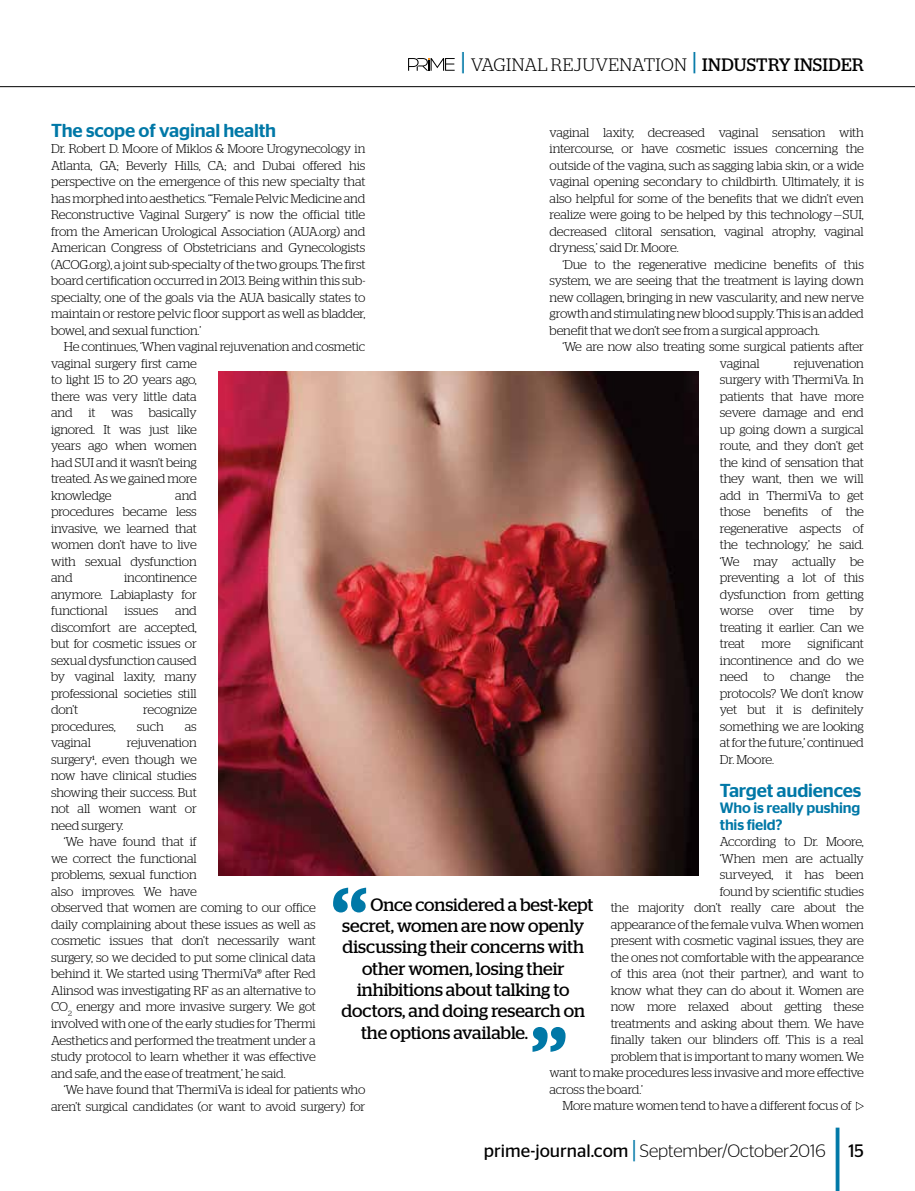
<style>
.page{position:relative;width:915px;height:1191px;background:#fff}
.page>*{position:absolute;margin:0;border:0;box-sizing:border-box;transform-origin:0 0}
.t1{font:500 18.75px "Stag Sans";letter-spacing:-.01em;color:#0078a7}
.t2{font:18px "Stag";color:#000}
.t3{font:300 18px "Stag Sans";color:#000}
.t4{font:300 18px "Stag";letter-spacing:-.015em;color:#000}
.t5{font:18px "Stag Sans";color:#000}
.t6{font:500 15px/16.5px "Stag Sans";letter-spacing:-.01em;color:#0078a7}
.t7{font:300 12.75px/16.5px "Stag";letter-spacing:-.015em;color:#000;text-align:justify}
.s1{font-weight:500;font-size:27px;color:#0078a7}
.s2{font-weight:400}
.s3{font-weight:400;font-size:27px;color:#0078a7}
</style>
<div class="page">
<hr style="left:0;top:86px;width:914px;height:1px;background:#000">
<svg style="left:408px;top:58px;width:46px;height:13px"></svg>
<svg style="left:855px;top:1101px;width:8px;height:9px"></svg>
<svg style="left:333px;top:887px;width:33px;height:25px"></svg>
<svg style="left:532px;top:1027px;width:33px;height:24px"></svg>
<img style="left:218px;top:371px;width:480px;height:504px">
<h2 class="t4" style="left:461px;top:54px;width:403px"><span class="s1">|</span> vaginal rejuvenation <span class="s1">|</span> <span class="s2">industry insider</span></h2>
<h1 class="t1" style="left:51px;top:119px;width:226px">The scope of vaginal health</h1>
<p class="t7" style="left:51px;top:140px;width:316px">Dr. Robert D. Moore of Miklos &amp; Moore Urogynecology in Atlanta, GA; Beverly Hills, CA; and Dubai offered his perspective on the emergence of this new specialty that has morphed into aesthetics. ‘“Female Pelvic Medicine and Reconstructive Vaginal Surgery” is now the official title from the American Urological Association (AUA</p>
<p class="t7" style="left:549px;top:124px;width:316px">vaginal laxity, decreased vaginal sensation with intercourse, or have cosmetic issues concerning the outside of the vagina, such as sagging labia skin, or a wide vaginal opening secondary to childbirth. Ultimately, it is also helpful for some of the benefits that we didn’t even realize were going to be helped by this technology — SUI, decreased clitoral sensation, vaginal atrophy, vaginal dryness,’ said Dr. Moore.</p>
<p class="t7" style="left:549px;top:256px;width:316px;text-indent:13px">‘Due to the regenerative medicine benefits of this system, we are seeing that the treatment is laying down new collagen, bringing in new vascularity, and new nerve growth and stimulating new blood supply. This is an added benefit that we don’t see from a surgical approach.</p>
<p class="t7" style="left:719px;top:338px;width:145px;text-indent:-157px">‘We are now also treating some surgical patients after vaginal</p>
<p class="t7" style="left:51px;top:223px;width:316px;text-indent:266px">.org) and American Congress of Obstetricians and Gynecologists (ACOG.org), a joint sub-specialty of the two groups. The first board certification occurred in 2013. Being within this sub&shy;specialty, one of the goals via the AUA</p>
<p class="t7" style="left:51px;top:289px;width:316px;text-indent:217px">basically states to maintain or restore pelvic floor support as well as bladder, bowel, and sexual function.’</p>
<p class="t7" style="left:51px;top:338px;width:316px;text-align:left;text-indent:13px">He continues, ‘When vaginal rejuvenation and cosmetic vaginal surgery first came<br>to light 15 to 20 years ago,<br>there was very little data<br>and it was basically<br>ignored. It was just like<br>years ago when women<br>had SUI and it wasn’t being<br>treated. As we gained more<br>knowledge</p>
<p class="t7" style="left:719px;top:355px;width:145px;text-indent:74px">rejuvenation surgery with ThermiVa. In patients that have more severe damage and end up going down a surgical route, and they don’t get the kind of sensation that they want, then we will add in ThermiVa to get those benefits of the regenerative aspects of the technology,’ he said. ‘We may actually be preventing a lot of this dysfunction from getting worse over time by treating it earlier. Can we treat</p>
<p class="t7" style="left:51px;top:487px;width:147px;text-indent:124px">and procedures became less invasive, we learned that women don’t have to live with sexual dysfunction and</p>
<p class="t7" style="left:51px;top:569px;width:147px;text-indent:73px">incontinence anymore. Labiaplasty for functional</p>
<p class="t7" style="left:51px;top:602px;width:147px;text-indent:124px">and discomfort are accepted, but for cosmetic issues or sexual dysfunction caused by vaginal laxity, many professional societies still don’t</p>
<p class="t7" style="left:125px;top:602px;width:35px">issues</p>
<p class="t7" style="left:719px;top:635px;width:145px;text-indent:88px">significant incontinence and do we need to change the protocols? We don’t know yet but it is definitely something we are looking at for the future,’ continued Dr. Moore.</p>
<h1 class="t1" style="left:719px;top:779px;width:143px">Target audiences</h1>
<p class="t6" style="left:719px;top:800px;width:142px">Who is really pushing this field?</p>
<p class="t7" style="left:719px;top:833px;width:145px">According to Dr. Moore,</p>
<p class="t7" style="left:719px;top:850px;width:145px">‘When men are actually</p>
<p class="t7" style="left:719px;top:866px;width:145px">surveyed, it has been</p>
<p class="t7" style="left:719px;top:883px;width:145px">found by scientific studies</p>
<p class="t7" style="left:610px;top:899px;width:254px">the majority don’t really care about the</p>
<p class="t7" style="left:610px;top:916px;width:254px">appearance of the female vulva. When women</p>
<p class="t7" style="left:610px;top:932px;width:254px">present with cosmetic vaginal issues, they are</p>
<p class="t7" style="left:610px;top:949px;width:254px">the ones not comfortable with the appearance</p>
<p class="t7" style="left:610px;top:965px;width:254px">of this area (not their partner), and want to</p>
<p class="t7" style="left:610px;top:982px;width:254px">know what they can do about it. Women are</p>
<p class="t7" style="left:610px;top:998px;width:254px">now more relaxed about getting these</p>
<p class="t7" style="left:610px;top:1015px;width:254px">treatments and asking about them. We have</p>
<p class="t7" style="left:610px;top:1031px;width:254px">finally taken our blinders off. This is a real</p>
<p class="t7" style="left:610px;top:1048px;width:254px">problem that is important to many women. We</p>
<p class="t7" style="left:549px;top:1064px;width:316px">want to make procedures less invasive and more effective</p>
<p class="t7" style="left:549px;top:1081px;width:95px">across the board.’</p>
<p class="t7" style="left:562px;top:1097px;width:291px">More mature women tend to have a different focus of</p>
<p class="t7" style="left:761px;top:635px;width:31px">more</p>
<p class="t7" style="left:143px;top:701px;width:55px">recognize</p>
<p class="t7" style="left:51px;top:718px;width:66px">procedures,</p>
<p class="t7" style="left:137px;top:718px;width:28px">such</p>
<p class="t7" style="left:185px;top:718px;width:13px">as</p>
<p class="t7" style="left:51px;top:734px;width:41px">vaginal</p>
<p class="t7" style="left:51px;top:734px;width:147px;text-indent:76px">rejuvenation surgery<sup>1</sup>, even though we now have clinical studies showing their success. But not all women want or need surgery.</p>
<p class="t7" style="left:51px;top:833px;width:266px;text-align:left;text-indent:13px">‘We have found that if<br>we correct the functional<br>problems, sexual function<br>also improves. We have<br>observed that women are coming to our office daily complaining about these issues as well as cosmetic issues that don’t necessarily want surgery, so we decided to put some clinical data behind it. We started using ThermiVa® after Red Alinsod was investigating RF as an alternative to CO<sub>2</sub> energy and more invasive surgery. We got involved with one of the early studies for Thermi Aesthetics and performed the treatment under a study protocol to learn whether it was effective and safe, and the ease of treatment,’ he said.</p>
<p class="t7" style="left:51px;top:1081px;width:316px;text-align:right">‘We have found that ThermiVa is ideal for patients who aren’t surgical candidates (or want to avoid surgery) for</p>
<h2 class="t2" style="left:370px;top:894px;width:224px">Once considered a best-kept</h2>
<h2 class="t2" style="left:342px;top:915px;width:243px">secret, women are now openly</h2>
<h2 class="t2" style="left:342px;top:936px;width:243px">discussing their concerns with</h2>
<h2 class="t2" style="left:362px;top:958px;width:204px">other women, losing their</h2>
<h2 class="t2" style="left:357px;top:979px;width:214px">inhibitions about talking to</h2>
<h2 class="t2" style="left:341px;top:1000px;width:245px">doctors, and doing research on</h2>
<h2 class="t2" style="left:361px;top:1021px;width:169px">the options available.</h2>
<h2 class="t3" style="left:483px;top:1141px;width:343px"><span class="s2">prime-journal.com</span> <span class="s3">|</span> September/October2016</h2>
<h2 class="t5" style="left:848px;top:1141px;width:17px">15</h2>
</div>
